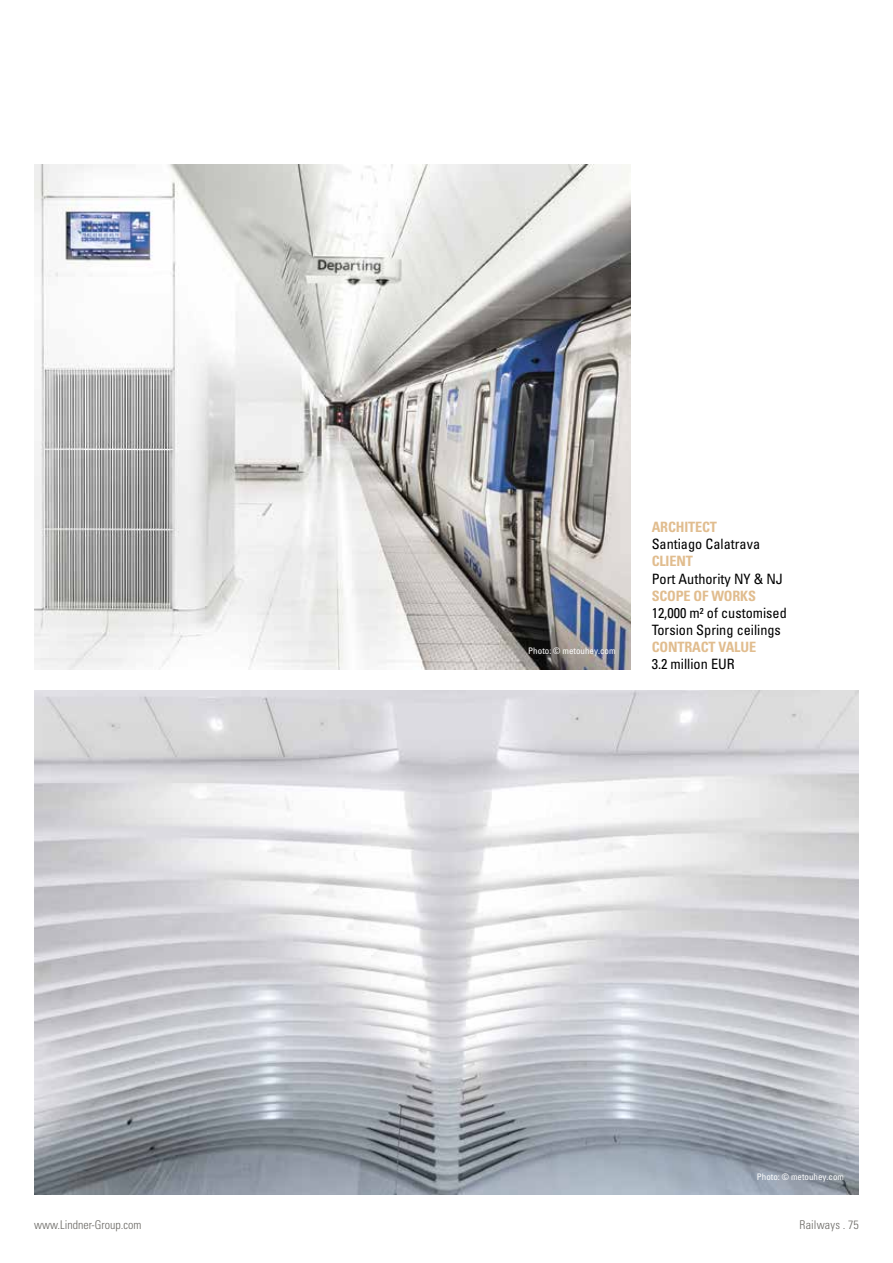
<style>
.page{position:relative;width:893px;height:1263px;background:#fff}
.page>*{position:absolute;margin:0;border:0;box-sizing:border-box;transform-origin:0 0}
.t1{font:condensed 14.25px/17.1px "Univers LT";color:#000}
.t2{font:700 condensed 14.25px "Univers LT";letter-spacing:-.01em;color:#e1bd8f}
.t3{font:300 condensed 12px "Univers LT";color:#6a6864}
.t4{font:300 condensed 12px "Univers LT";letter-spacing:.02em;color:#6a6864}
.t5{font:condensed 9px "Univers LT";color:#fff}
</style>
<div class="page">
<img style="left:34px;top:165px;width:596px;height:504px">
<img style="left:34px;top:690px;width:825px;height:505px">
<p class="t5" style="left:528px;top:645px;width:89px">Photo: © metouhey.com</p>
<p class="t2" style="left:652px;top:518px;width:67px">ARCHITECT</p>
<p class="t1" style="left:652px;top:535px;width:110px">Santiago Calatrava</p>
<p class="t2" style="left:652px;top:553px;width:43px">CLIENT</p>
<p class="t1" style="left:652px;top:570px;width:133px">Port Authority NY &amp; NJ</p>
<p class="t2" style="left:652px;top:587px;width:106px">SCOPE OF WORKS</p>
<p class="t1" style="left:652px;top:604px;width:137px">12,000 m² of customised<br>Torsion Spring ceilings</p>
<p class="t2" style="left:652px;top:638px;width:106px">CONTRACT VALUE</p>
<p class="t1" style="left:652px;top:655px;width:85px">3.2 million EUR</p>
<p class="t5" style="left:757px;top:1171px;width:89px">Photo: © metouhey.com</p>
<p class="t3" style="left:34px;top:1217px;width:109px">www.Lindner-Group.com</p>
<p class="t4" style="left:800px;top:1217px;width:61px">Railways . 75</p>
</div>
